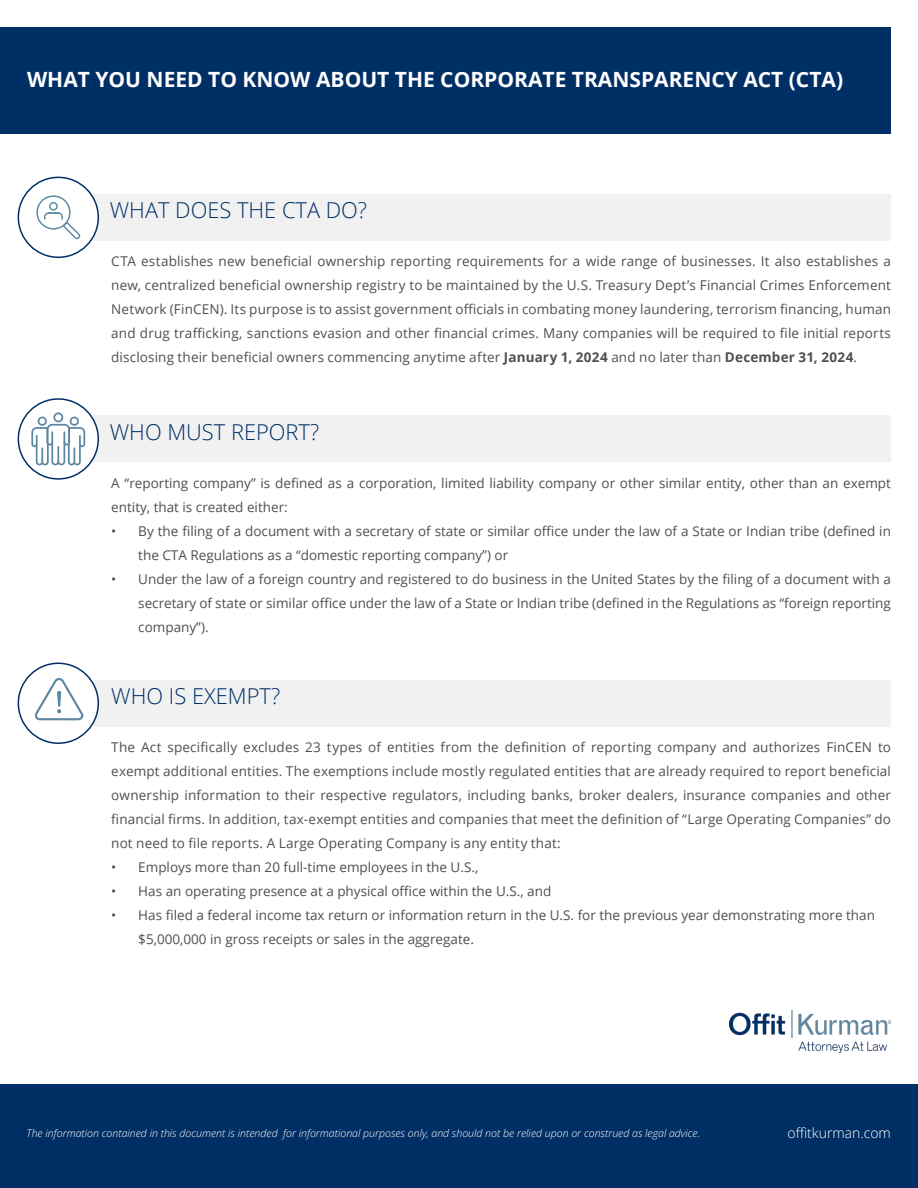
<style>
.page{position:relative;width:918px;height:1188px;background:#fff}
.page>*{position:absolute;margin:0;border:0;box-sizing:border-box;transform-origin:0 0}
.t1{font:300 21.9px "Open Sans";color:#002f65}
.t2{font:700 21px "Open Sans";color:#fff}
.t3{font:300 13.95px "Open Sans";color:#fff}
.t4{font:13.5px/24px "Open Sans";color:#4f4f4f;text-align:justify}
.t5{font:italic 10.5px "Open Sans";color:#fff}
.s1{font-weight:700}
</style>
<div class="page">
<div style="left:0;top:27px;width:891px;height:107px;background:#002f65"></div>
<div style="left:27px;top:194px;width:864px;height:47px;background:#f1f1f2"></div>
<div style="left:18px;top:177px;width:80px;height:80px;background:#fff;border-radius:50%"></div>
<div style="left:18px;top:177px;width:81px;height:81px;border:2px solid #002f65;border-radius:50%"></div>
<div style="left:27px;top:415px;width:864px;height:47px;background:#f1f1f2"></div>
<div style="left:18px;top:399px;width:80px;height:80px;background:#fff;border-radius:50%"></div>
<div style="left:18px;top:398px;width:81px;height:82px;border:2px solid #002f65;border-radius:50%"></div>
<div style="left:0;top:1084px;width:918px;height:104px;background:#002f65"></div>
<div style="left:27px;top:680px;width:864px;height:47px;background:#f1f1f2"></div>
<div style="left:18px;top:663px;width:80px;height:80px;background:#fff;border-radius:50%"></div>
<div style="left:18px;top:663px;width:81px;height:81px;border:2px solid #002f65;border-radius:50%"></div>
<svg style="left:31px;top:412px;width:54px;height:53px"></svg>
<svg style="left:36px;top:195px;width:44px;height:44px"></svg>
<img style="left:729px;top:1011px;width:162px;height:42px">
<svg style="left:33px;top:678px;width:51px;height:58px"></svg>
<h2 class="t2" style="left:27px;top:64px;width:818px">WHAT YOU NEED TO KNOW ABOUT THE CORPORATE TRANSPARENCY ACT (CTA)</h2>
<h1 class="t1" style="left:110px;top:195px;width:259px">WHAT DOES THE CTA DO?</h1>
<p class="t4" style="left:111px;top:248px;width:781px">CTA establishes new beneficial ownership reporting requirements for a wide range of businesses. It also establishes a new, centralized beneficial ownership registry to be maintained by the U.S. Treasury Dept’s Financial Crimes Enforcement Network (FinCEN). Its purpose is to assist government officials in combating money laundering, terrorism financing, human and drug trafficking, sanctions evasion and other financial crimes. Many companies will be required to file initial reports disclosing their beneficial owners commencing anytime after <span class="s1">January 1, 2024</span> and no later than <span class="s1">December 31, 2024</span>.</p>
<h1 class="t1" style="left:110px;top:417px;width:211px">WHO MUST REPORT?</h1>
<p class="t4" style="left:111px;top:471px;width:781px">A “reporting company” is defined as a corporation, limited liability company or other similar entity, other than an exempt entity, that is created either:</p>
<p class="t4" style="left:138px;top:519px;width:754px;text-indent:-27px">• By the filing of a document with a secretary of state or similar office under the law of a State or Indian tribe (defined in the CTA Regulations as a “domestic reporting company”) or</p>
<p class="t4" style="left:138px;top:567px;width:754px;text-indent:-27px">• Under the law of a foreign country and registered to do business in the United States by the filing of a document with a secretary of state or similar office under the law of a State or Indian tribe (defined in the Regulations as “foreign reporting company”).</p>
<h1 class="t1" style="left:111px;top:681px;width:170px">WHO IS EXEMPT?</h1>
<p class="t4" style="left:111px;top:734px;width:781px">The Act specifically excludes 23 types of entities from the definition of reporting company and authorizes FinCEN to exempt additional entities. The exemptions include mostly regulated entities that are already required to report beneficial ownership information to their respective regulators, including banks, broker dealers, insurance companies and other financial firms. In addition, tax-exempt entities and companies that meet the definition of “Large Operating Companies” do not need to file reports. A Large Operating Company is any entity that:</p>
<p class="t4" style="left:111px;top:854px;width:369px">• Employs more than 20 full-time employees in the U.S.,</p>
<p class="t4" style="left:111px;top:878px;width:442px">• Has an operating presence at a physical office within the U.S., and</p>
<p class="t4" style="left:138px;top:902px;width:738px;text-indent:-27px">• Has filed a federal income tax return or information return in the U.S. for the previous year demonstrating more than $5,000,000 in gross receipts or sales in the aggregate.</p>
<p class="t5" style="left:27px;top:1126px;width:675px">The information contained in this document is intended for informational purposes only, and should not be relied upon or construed as legal advice.</p>
<p class="t3" style="left:788px;top:1123px;width:105px">offitkurman.com</p>
</div>
